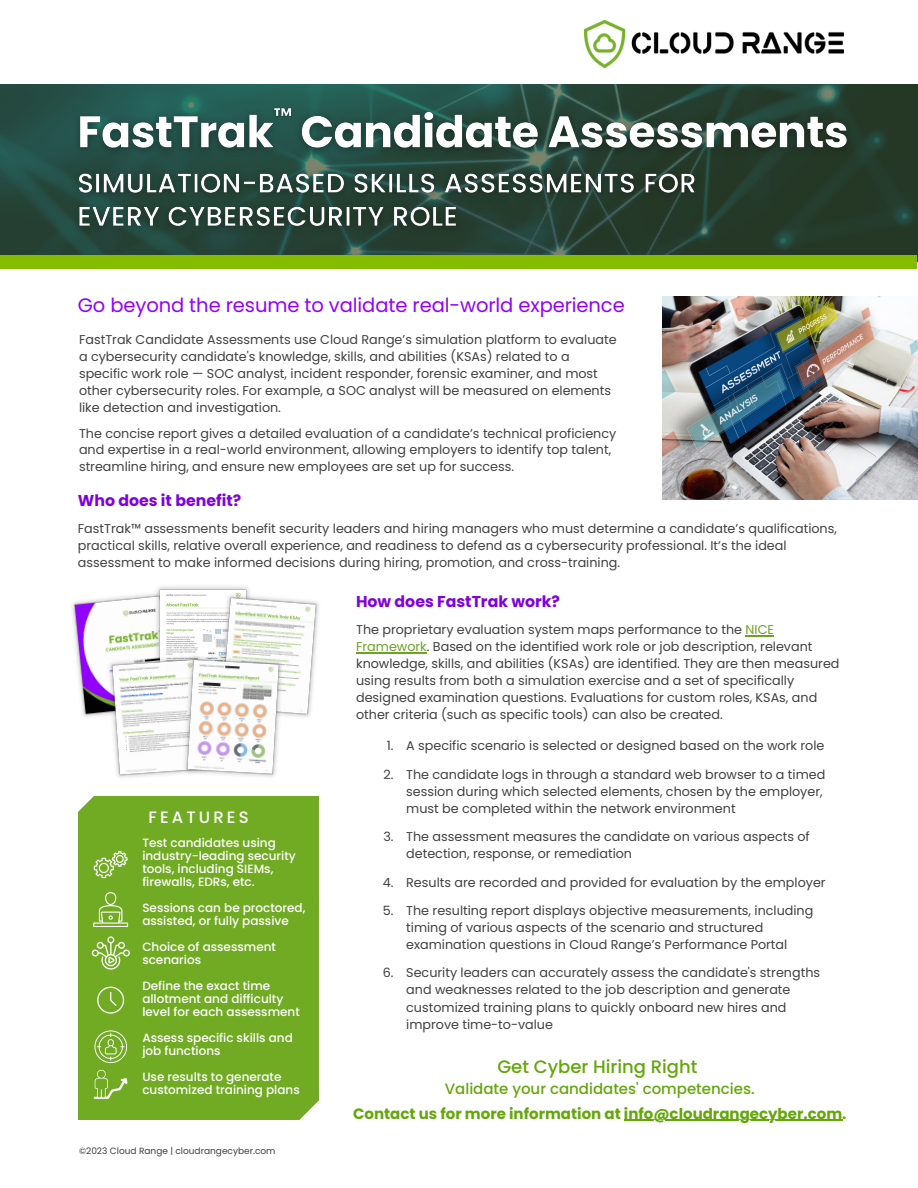
<style>
.page{position:relative;width:918px;height:1188px;background:#fff}
.page>*{position:absolute;margin:0;border:0;box-sizing:border-box;transform-origin:0 0}
.t1{font:19.5px "Poppins";letter-spacing:-.005em;color:#9300fe}
.t2{font:500 18px "Poppins";color:#64a70b}
.t3{font:500 16.5px "Poppins";letter-spacing:.19em;color:#fff}
.t4{font:700 15.75px "Poppins";color:#8002db}
.t5{font:700 15px "Poppins";color:#64a70b}
.t6{font:500 15px "Poppins";color:#64a70b}
.t7{font:12.75px/16.8px "Poppins";color:#404040}
.t8{font:500 12px/13px "Poppins";color:#fff}
.t9{font:9px "Poppins";color:#404040}
.s1{color:#6ca225}
</style>
<div class="page">
<svg style="left:0;top:84px;width:918px;height:178px;background:#254639"></svg>
<div style="left:0;top:255px;width:917px;height:14px;background:#84bd00"></div>
<img style="left:585px;top:21px;width:258px;height:46px">
<img style="left:663px;top:297px;width:255px;height:203px">
<div style="left:78px;top:796px;width:241px;height:323px;background:#71ab24"></div>
<svg style="left:78px;top:796px;width:16px;height:16px"></svg>
<svg style="left:299px;top:1100px;width:20px;height:20px"></svg>
<svg style="left:94px;top:1030px;width:33px;height:33px"></svg>
<svg style="left:92px;top:936px;width:38px;height:34px"></svg>
<svg style="left:94px;top:851px;width:34px;height:27px"></svg>
<svg style="left:93px;top:892px;width:35px;height:35px"></svg>
<svg style="left:97px;top:987px;width:27px;height:27px"></svg>
<svg style="left:94px;top:1070px;width:34px;height:29px"></svg>
<img style="left:72px;top:594px;width:81px;height:123px">
<img style="left:153px;top:586px;width:96px;height:65px">
<img style="left:104px;top:651px;width:92px;height:127px">
<img style="left:214px;top:590px;width:105px;height:127px">
<img style="left:180px;top:652px;width:108px;height:126px">
<hr style="left:624px;top:1120px;width:218px;height:1px;background:#64a70b">
<svg style="left:746px;top:636px;width:28px;height:1px"></svg>
<hr style="left:356px;top:652px;width:71px;height:2px;background:#6ca225">
<img style="left:66px;top:90px;width:794px;height:160px">
<img style="left:269px;top:97px;width:33px;height:41px">
<p class="t1" style="left:78px;top:292px;width:548px">Go beyond the resume to validate real-world experience</p>
<p class="t7" style="left:79px;top:331px;width:539px">FastTrak Candidate Assessments use Cloud Range’s simulation platform to evaluate a cybersecurity candidate's knowledge, skills, and abilities (KSAs) related to a specific work role — SOC analyst, incident responder, forensic examiner, and most other cybersecurity roles. For example, a SOC analyst will be measured on elements like detection and investigation.</p>
<p class="t7" style="left:79px;top:425px;width:539px">The concise report gives a detailed evaluation of a candidate’s technical proficiency and expertise in a real-world environment, allowing employers to identify top talent, streamline hiring, and ensure new employees are set up for success.</p>
<p class="t4" style="left:78px;top:489px;width:165px">Who does it benefit?</p>
<p class="t7" style="left:78px;top:520px;width:761px">FastTrak™ assessments benefit security leaders and hiring managers who must determine a candidate’s qualifications, practical skills, relative overall experience, and readiness to defend as a cybersecurity professional. It’s the ideal assessment to make informed decisions during hiring, promotion, and cross-training.</p>
<p class="t3" style="left:149px;top:806px;width:102px">FEATURES</p>
<p class="t8" style="left:142px;top:836px;width:155px">Test candidates using industry-leading security tools, including SIEMs, firewalls, EDRs, etc.</p>
<p class="t8" style="left:142px;top:901px;width:165px">Sessions can be proctored, assisted, or fully passive</p>
<p class="t8" style="left:142px;top:940px;width:135px">Choice of assessment scenarios</p>
<p class="t8" style="left:142px;top:979px;width:159px">Define the exact time allotment and difficulty level for each assessment</p>
<p class="t8" style="left:142px;top:1031px;width:152px">Assess specific skills and job functions</p>
<p class="t8" style="left:142px;top:1070px;width:159px">Use results to generate customized training plans</p>
<p class="t9" style="left:79px;top:1144px;width:198px">©2023 Cloud Range | cloudrangecyber.com</p>
<p class="t4" style="left:356px;top:590px;width:206px">How does FastTrak work?</p>
<p class="t7" style="left:356px;top:622px;width:485px">The proprietary evaluation system maps performance to the <span class="s1">NICE Framework</span>. Based on the identified work role or job description, relevant knowledge, skills, and abilities (KSAs) are identified. They are then measured using results from both a simulation exercise and a set of specifically designed examination questions. Evaluations for custom roles, KSAs, and other criteria (such as specific tools) can also be created.</p>
<p class="t7" style="left:406px;top:738px;width:420px">A specific scenario is selected or designed based on the work role</p>
<p class="t7" style="left:406px;top:766px;width:421px;line-height:17.2px">The candidate logs in through a standard web browser to a timed session during which selected elements, chosen by the employer, must be completed within the network environment</p>
<p class="t7" style="left:406px;top:828px;width:405px;line-height:17.2px">The assessment measures the candidate on various aspects of detection, response, or remediation</p>
<p class="t7" style="left:406px;top:874px;width:421px">Results are recorded and provided for evaluation by the employer</p>
<p class="t7" style="left:406px;top:902px;width:409px;line-height:17.2px">The resulting report displays objective measurements, including timing of various aspects of the scenario and structured examination questions in Cloud Range’s Performance Portal</p>
<p class="t7" style="left:406px;top:964px;width:415px;line-height:17.2px">Security leaders can accurately assess the candidate's strengths and weaknesses related to the job description and generate customized training plans to quickly onboard new hires and improve time-to-value</p>
<p class="t7" style="left:387px;top:738px;width:8px">1.</p>
<p class="t7" style="left:384px;top:766px;width:12px">2.</p>
<p class="t7" style="left:383px;top:828px;width:12px">3.</p>
<p class="t7" style="left:383px;top:874px;width:12px">4.</p>
<p class="t7" style="left:383px;top:902px;width:12px">5.</p>
<p class="t7" style="left:383px;top:964px;width:12px">6.</p>
<p class="t2" style="left:497px;top:1054px;width:202px">Get Cyber Hiring Right</p>
<p class="t6" style="left:445px;top:1078px;width:311px">Validate your candidates' competencies.</p>
<p class="t5" style="left:353px;top:1103px;width:495px">Contact us for more information at info@cloudrangecyber.com.</p>
</div>
